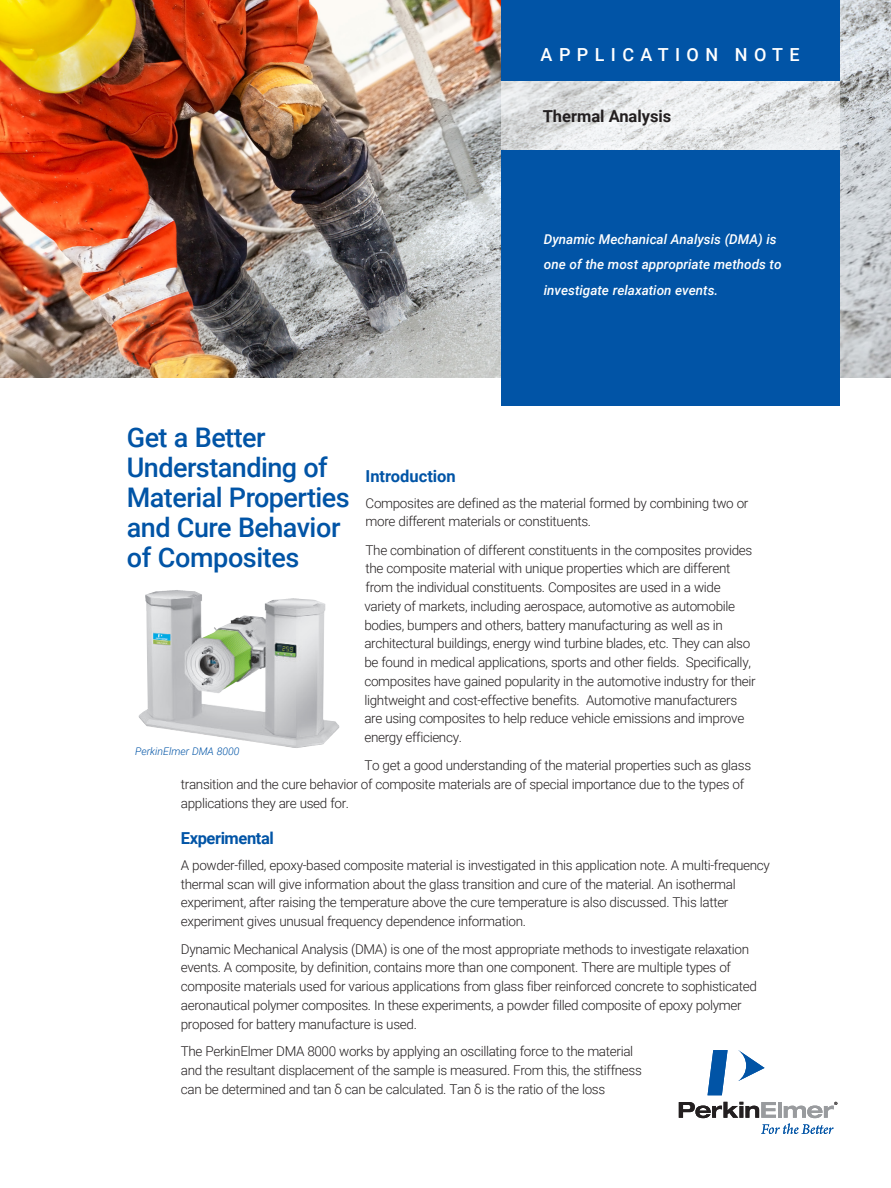
<style>
.page{position:relative;width:891px;height:1188px;background:#fff}
.page>*{position:absolute;margin:0;border:0;box-sizing:border-box;transform-origin:0 0}
.Intro_Head{font:500 27px/30px "Roboto";letter-spacing:-.02em;color:#0154a6}
.t1{font:500 18px "Roboto";letter-spacing:.355em;color:#fff}
.t2{font:700 16.5px "Roboto";color:#231f20}
.Intro_Subhead{font:700 16.5px "Roboto";color:#0154a6}
.Intro_Subhead-2{font:700 16.5px "Roboto";letter-spacing:-.02em;color:#0154a6}
.t3{font:300 13.5px/18.8px "Roboto";letter-spacing:-.025em;color:#231f20}
.t4{font:italic 500 13.5px/25.5px "Roboto";color:#fff}
.t5{font:italic 300 10.5px "Roboto";color:#0154a6}
</style>
<div class="page">
<img style="left:0;top:0;width:891px;height:378px">
<svg style="left:501px;top:81px;width:339px;height:69px"></svg>
<div style="left:501px;top:150px;width:338px;height:256px;background:#0154a6"></div>
<div style="left:501px;top:0;width:338px;height:81px;background:#0154a6"></div>
<img style="left:139px;top:590px;width:200px;height:158px">
<svg style="left:738px;top:1050px;width:27px;height:31px"></svg>
<svg style="left:708px;top:1050px;width:20px;height:45px"></svg>
<svg style="left:679px;top:1102px;width:158px;height:32px"></svg>
<p class="t1" style="left:541px;top:42px;width:260px">APPLICATION NOTE</p>
<p class="t2" style="left:543px;top:105px;width:130px">Thermal Analysis</p>
<p class="t4" style="left:544px;top:226px;width:239px">Dynamic Mechanical Analysis (DMA) is one of the most appropriate methods to investigate relaxation events.</p>
<p class="Intro_Head" style="left:127px;top:422px;width:225px">Get a Better<br>Understanding of<br>Material Properties and Cure Behavior of Composites</p>
<p class="Intro_Subhead" style="left:366px;top:465px;width:92px">Introduction</p>
<p class="t3" style="left:366px;top:493px;width:384px">Composites are defined as the material formed by combining two or more different materials or constituents.</p>
<p class="t3" style="left:364px;top:540px;width:393px">The combination of different constituents in the composites provides the composite material with unique properties which are different from the individual constituents. Composites are used in a wide variety of markets, including aerospace, automotive as automobile bodies, bumpers and others, battery manufacturing as well as in architectural buildings, energy wind turbine blades, etc. They can also be found in medical applications, sports and other fields. Specifically, composites have gained popularity in the automotive industry for their lightweight and cost-effective benefits. Automotive manufacturers are using composites to help reduce vehicle emissions and improve energy efficiency.</p>
<p class="t3" style="left:181px;top:756px;width:572px;text-indent:184px">To get a good understanding of the material properties such as glass transition and the cure behavior of composite materials are of special importance due to the types of applications they are used for.</p>
<p class="Intro_Subhead-2" style="left:181px;top:827px;width:94px">Experimental</p>
<p class="t3" style="left:181px;top:855px;width:591px">A powder-filled, epoxy-based composite material is investigated in this application note. A multi-frequency thermal scan will give information about the glass transition and cure of the material. An isothermal experiment, after raising the temperature above the cure temperature is also discussed. This latter experiment gives unusual frequency dependence information.</p>
<p class="t3" style="left:181px;top:939px;width:578px">Dynamic Mechanical Analysis (DMA) is one of the most appropriate methods to investigate relaxation events. A composite, by definition, contains more than one component. There are multiple types of composite materials used for various applications from glass fiber reinforced concrete to sophisticated aeronautical polymer composites. In these experiments, a powder filled composite of epoxy polymer proposed for battery manufacture is used.</p>
<p class="t3" style="left:181px;top:1042px;width:463px">The PerkinElmer DMA 8000 works by applying an oscillating force to the material and the resultant displacement of the sample is measured. From this, the stiffness can be determined and tan δ can be calculated. Tan δ is the ratio of the loss</p>
<p class="t5" style="left:135px;top:744px;width:106px">PerkinElmer DMA 8000</p>
</div>
